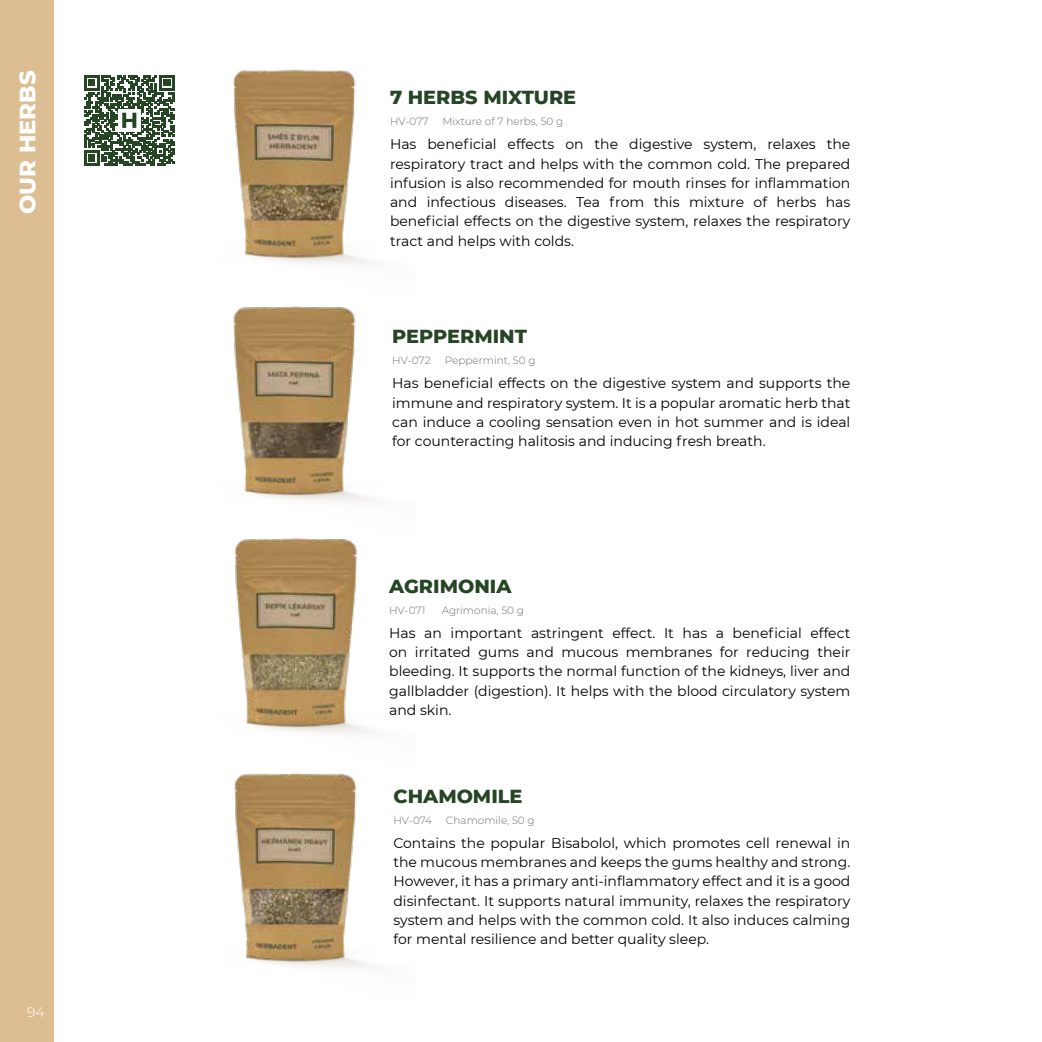
<style>
.page{position:relative;width:1042px;height:1042px;background:#fff}
.page>*{position:absolute;margin:0;border:0;box-sizing:border-box;transform-origin:0 0}
.t1{font:800 22.75px "Montserrat";color:#fff}
.t2{font:800 19.25px "Montserrat";color:#254524}
.t3{font:14px/19.2px "Montserrat";color:#000;text-align:justify}
.t4{font:300 14px "Montserrat";color:#fff}
.t5{font:300 10.5px "Montserrat";color:#706f6f}
</style>
<div class="page">
<div style="left:0;top:0;width:53px;height:1042px;background:#ddbd92"></div>
<img style="left:234px;top:773px;width:139px;height:195px">
<img style="left:233px;top:306px;width:138px;height:196px">
<img style="left:233px;top:69px;width:139px;height:195px">
<img style="left:235px;top:537px;width:140px;height:196px">
<svg style="left:84px;top:75px;width:91px;height:91px"></svg>
<h1 class="t1" style="left:11px;top:214px;width:145px;rotate:-90deg">OUR HERBS</h1>
<p class="t4" style="left:27px;top:1002px;width:19px">94</p>
<h2 class="t2" style="left:390px;top:83px;width:188px">7 HERBS MIXTURE</h2>
<p class="t5" style="left:390px;top:114px;width:40px">HV-077</p>
<p class="t5" style="left:442px;top:114px;width:122px">Mixture of 7 herbs, 50 g</p>
<p class="t3" style="left:390px;top:134px;width:462px">Has beneficial effects on the digestive system, relaxes the respiratory tract and helps with the common cold. The prepared infusion is also recommended for mouth rinses for inflammation and infectious diseases. Tea from this mixture of herbs has beneficial effects on the digestive system, relaxes the respiratory tract and helps with colds.</p>
<h2 class="t2" style="left:392px;top:322px;width:136px">PEPPERMINT</h2>
<p class="t5" style="left:392px;top:353px;width:40px">HV-072</p>
<p class="t5" style="left:445px;top:353px;width:92px">Peppermint, 50 g</p>
<p class="t3" style="left:392px;top:373px;width:460px">Has beneficial effects on the digestive system and supports the immune and respiratory system. It is a popular aromatic herb that can induce a cooling sensation even in hot summer and is ideal for counteracting halitosis and inducing fresh breath.</p>
<h2 class="t2" style="left:389px;top:572px;width:124px">AGRIMONIA</h2>
<p class="t5" style="left:389px;top:603px;width:38px">HV-071</p>
<p class="t5" style="left:442px;top:603px;width:84px">Agrimonia, 50 g</p>
<p class="t3" style="left:389px;top:623px;width:463px">Has an important astringent effect. It has a beneficial effect on irritated gums and mucous membranes for reducing their bleeding. It supports the normal function of the kidneys, liver and gallbladder (digestion). It helps with the blood circulatory system and skin.</p>
<h2 class="t2" style="left:393px;top:782px;width:131px">CHAMOMILE</h2>
<p class="t5" style="left:393px;top:813px;width:40px">HV-074</p>
<p class="t5" style="left:446px;top:813px;width:90px">Chamomile, 50 g</p>
<p class="t3" style="left:393px;top:833px;width:458px">Contains the popular Bisabolol, which promotes cell renewal in the mucous membranes and keeps the gums healthy and strong.<br>However, it has a primary anti-inflammatory effect and it is a good disinfectant. It supports natural immunity, relaxes the respiratory system and helps with the common cold. It also induces calming for mental resilience and better quality sleep.</p>
</div>
